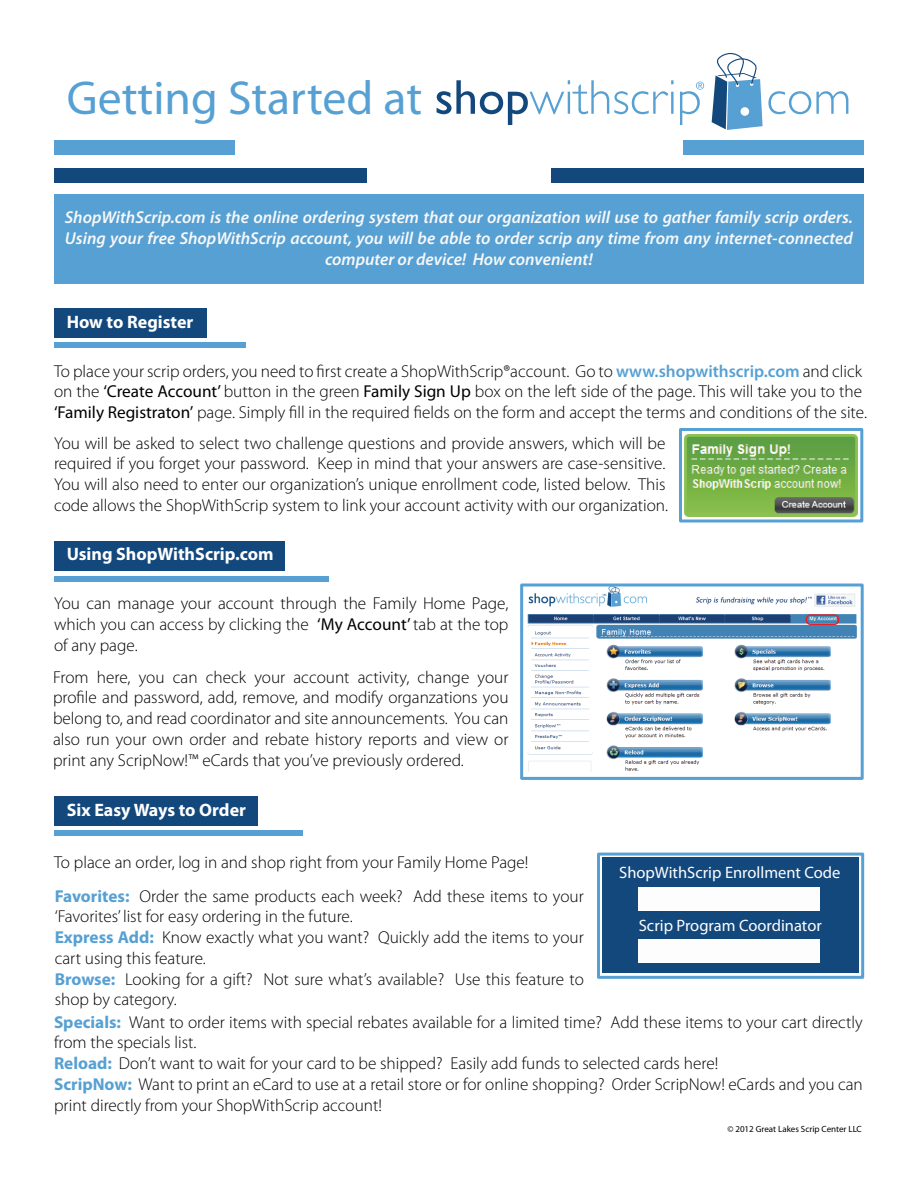
<style>
.page{position:relative;width:918px;height:1188px;background:#fff}
.page>*{position:absolute;margin:0;border:0;box-sizing:border-box;transform-origin:0 0}
.t1{font:47.85px "Myriad Pro";color:#56a0d3}
.t2{font:700 18px "Myriad Pro";color:#fff}
.t3{font:300 17.25px/20.7px "Myriad Pro";color:#000}
.t4{font:300 17.25px/20.7px "Myriad Pro";color:#020202}
.t5{font:italic 600 17.25px/20.7px "Myriad Pro";color:#f7f8f9;text-align:center}
.t6{font:16.5px "Myriad Pro";color:#fdfdfe}
.t7{font:9px "Myriad Pro";color:#000}
.s1{font-weight:600;color:#56a0d3}
.s2{font-weight:400}
.s3{font-weight:700;color:#56a0d3}
.s4{color:#020202}
</style>
<div class="page">
<div style="left:54px;top:194px;width:810px;height:90px;background:#56a0d3"></div>
<svg style="left:437px;top:80px;width:237px;height:45px"></svg>
<svg style="left:712px;top:53px;width:136px;height:77px"></svg>
<svg style="left:680px;top:82px;width:24px;height:43px"></svg>
<div style="left:54px;top:140px;width:181px;height:15px;background:#56a0d3"></div>
<div style="left:54px;top:168px;width:313px;height:15px;background:#13487d"></div>
<div style="left:683px;top:140px;width:181px;height:15px;background:#56a0d3"></div>
<div style="left:551px;top:168px;width:313px;height:15px;background:#13487d"></div>
<div style="left:54px;top:308px;width:152px;height:30px;background:#13487d"></div>
<div style="left:54px;top:343px;width:191px;height:5px;background:#56a0d3"></div>
<div style="left:54px;top:542px;width:230px;height:29px;background:#13487d"></div>
<div style="left:54px;top:576px;width:274px;height:6px;background:#56a0d3"></div>
<img style="left:685px;top:434px;width:173px;height:82px">
<div style="left:679px;top:428px;width:184px;height:95px;border:3px solid #56a0d3"></div>
<img style="left:527px;top:588px;width:330px;height:184px">
<div style="left:520px;top:584px;width:344px;height:196px;border:3px solid #56a0d3"></div>
<div style="left:54px;top:796px;width:204px;height:29px;background:#13487d"></div>
<div style="left:54px;top:831px;width:248px;height:5px;background:#56a0d3"></div>
<div style="left:602px;top:858px;width:257px;height:115px;background:#13487d"></div>
<div style="left:639px;top:888px;width:181px;height:23px;background:#fdfdfe"></div>
<div style="left:639px;top:940px;width:181px;height:23px;background:#fdfdfe"></div>
<div style="left:597px;top:853px;width:267px;height:126px;border:3px solid #56a0d3"></div>
<div style="left:806px;top:614px;width:33px;height:11px;border:2px solid #ed1d24;border-radius:4px"></div>
<h1 class="t1" style="left:67px;top:68px;width:357px">Getting Started at</h1>
<p class="t5" style="left:65px;top:207px;width:790px">ShopWithScrip.com is the online ordering system that our organization will use to gather family scrip orders.<br>Using your free ShopWithScrip account, you will be able to order scrip any time from any internet-connected computer or device! How convenient!</p>
<p class="t2" style="left:67px;top:310px;width:128px">How to Register</p>
<p class="t3" style="left:54px;top:360px;width:815px">To place your scrip orders, you need to first create a ShopWithScrip®account. Go to <span class="s1">www.shopwithscrip.com</span> and click on the <span class="s2">‘Create Account’</span> button in the green <span class="s2">Family Sign Up</span> box on the left side of the page. This will take you to the <span class="s2">‘Family Registraton’</span> page. Simply fill in the required fields on the form and accept the terms and conditions of the site.</p>
<p class="t3" style="left:54px;top:432px;width:616px">You will be asked to select two challenge questions and provide answers, which will be required if you forget your password. Keep in mind that your answers are case-sensitive.<br>You will also need to enter our organization’s unique enrollment code, listed below. This code allows the ShopWithScrip system to link your account activity with our organization.</p>
<p class="t2" style="left:67px;top:542px;width:208px">Using ShopWithScrip.com</p>
<p class="t3" style="left:54px;top:593px;width:456px;text-align:justify">You can manage your account through the Family Home Page, which you can access by clicking the <span class="s2">‘My Account’</span> tab at the top of any page.</p>
<p class="t3" style="left:53px;top:666px;width:457px;text-align:justify">From here, you can check your account activity, change your profile and password, add, remove, and modify organzations you belong to, and read coordinator and site announcements. You can also run your own order and rebate history reports and view or print any ScripNow!™ eCards that you’ve previously ordered.</p>
<p class="t2" style="left:67px;top:798px;width:181px">Six Easy Ways to Order</p>
<p class="t3" style="left:54px;top:845px;width:531px;line-height:34px">To place an order, log in and shop right from your Family Home Page!<br><span class="s3">Favorites:</span> <span class="s4">Order the same products each week? Add these items to your</span></p>
<p class="t4" style="left:55px;top:906px;width:531px">‘Favorites’ list for easy ordering in the future.<br><span class="s3">Express Add:</span> Know exactly what you want? Quickly add the items to your cart using this feature.<br><span class="s3">Browse:</span> Looking for a gift? Not sure what’s available? Use this feature to shop by category.</p>
<p class="t6" style="left:619px;top:862px;width:223px">ShopWithScrip Enrollment Code</p>
<p class="t6" style="left:639px;top:915px;width:185px">Scrip Program Coordinator</p>
<p class="t4" style="left:54px;top:1011px;width:810px"><span class="s3">Specials:</span> Want to order items with special rebates available for a limited time? Add these items to your cart directly from the specials list.<br><span class="s3">Reload:</span> Don’t want to wait for your card to be shipped? Easily add funds to selected cards here!<br><span class="s3">ScripNow:</span> Want to print an eCard to use at a retail store or for online shopping? Order ScripNow! eCards and you can print directly from your ShopWithScrip account!</p>
<p class="t7" style="left:727px;top:1123px;width:136px">© 2012 Great Lakes Scrip Center LLC</p>
</div>
